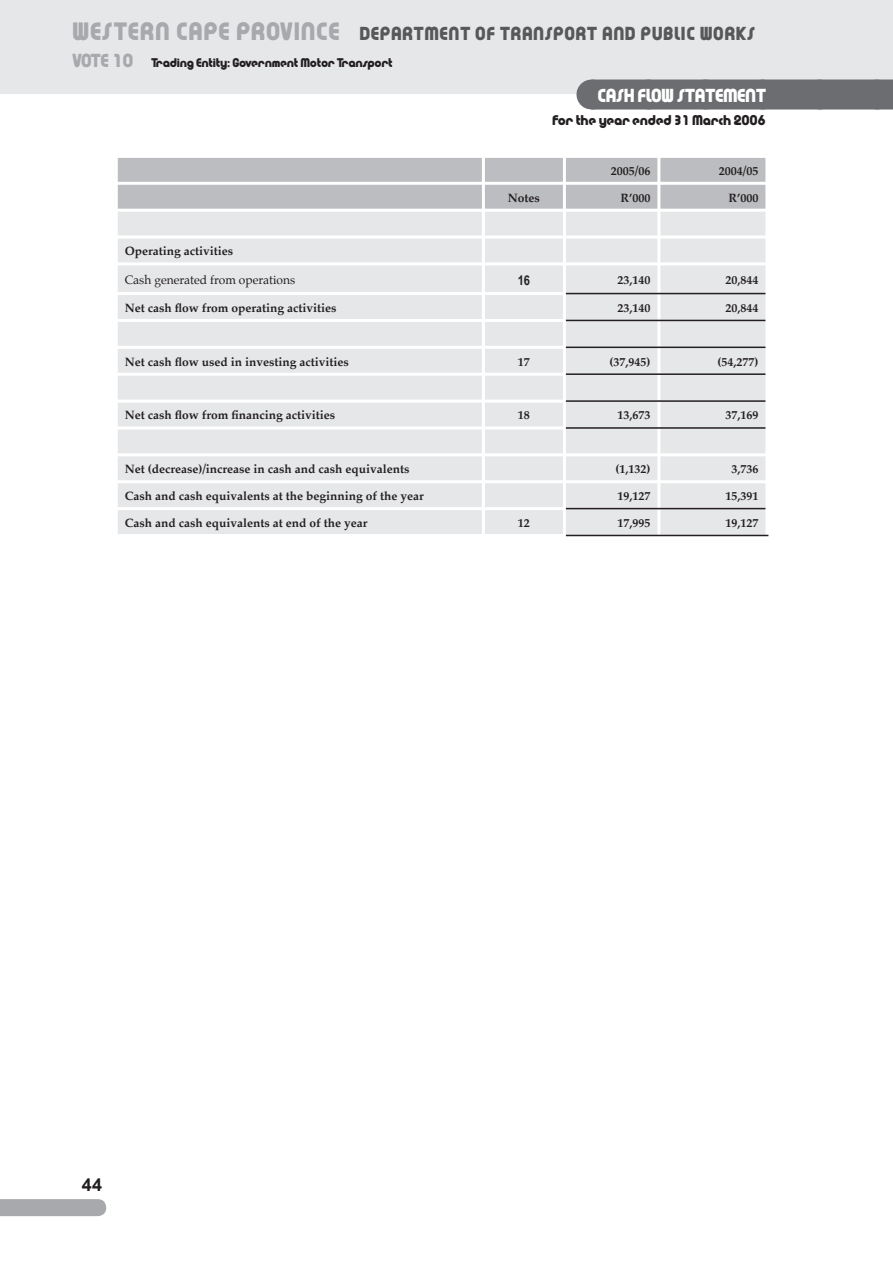
<style>
.page{position:relative;width:893px;height:1263px;background:#fff}
.page>*{position:absolute;margin:0;border:0;box-sizing:border-box;transform-origin:0 0}
.t1{font:18px "Puppet";letter-spacing:.05em;color:#57585a}
.t2{font:18px "Puppet";color:#fff}
.t3{font:700 18px "Arial";color:#231f20}
.t4{font:13.5px "Puppet";color:#231f20}
.t5{font:700 13.5px "Arial Narrow";color:#231f20}
.t6{font:700 12px "Palatino";color:#231f20}
.t7{font:12px "Puppet";color:#231f20}
.t8{font:12px "Palatino";color:#231f20}
.s1{font-size:24px;color:#a8a9ad}
.s2{font-size:18px;color:#a8a9ad}
</style>
<div class="page">
<svg style="left:0;top:1199px;width:106px;height:17px;background:#a9aaae"></svg>
<div style="left:0;top:0;width:893px;height:94px;background:#e6e7e9"></div>
<div style="left:118px;top:158px;width:647px;height:51px;background:#bcbdc0"></div>
<div style="left:118px;top:212px;width:647px;height:323px;background:#e6e7e9"></div>
<hr style="left:482px;top:158px;width:3px;height:24px;background:#fff">
<hr style="left:563px;top:158px;width:3px;height:24px;background:#fff">
<hr style="left:657px;top:158px;width:3px;height:24px;background:#fff">
<hr style="left:115px;top:182px;width:368px;height:3px;background:#fff">
<hr style="left:483px;top:182px;width:81px;height:3px;background:#fff">
<hr style="left:482px;top:185px;width:3px;height:24px;background:#fff">
<hr style="left:564px;top:182px;width:95px;height:3px;background:#fff">
<hr style="left:563px;top:185px;width:3px;height:24px;background:#fff">
<hr style="left:659px;top:182px;width:109px;height:3px;background:#fff">
<hr style="left:657px;top:185px;width:3px;height:24px;background:#fff">
<hr style="left:482px;top:212px;width:3px;height:24px;background:#fff">
<hr style="left:563px;top:212px;width:3px;height:24px;background:#fff">
<hr style="left:657px;top:212px;width:3px;height:24px;background:#fff">
<hr style="left:115px;top:236px;width:368px;height:3px;background:#fff">
<hr style="left:483px;top:236px;width:81px;height:3px;background:#fff">
<hr style="left:482px;top:239px;width:3px;height:23px;background:#fff">
<hr style="left:564px;top:236px;width:95px;height:3px;background:#fff">
<hr style="left:563px;top:239px;width:3px;height:23px;background:#fff">
<hr style="left:659px;top:236px;width:109px;height:3px;background:#fff">
<hr style="left:657px;top:239px;width:3px;height:23px;background:#fff">
<hr style="left:115px;top:262px;width:368px;height:3px;background:#fff">
<hr style="left:483px;top:262px;width:81px;height:3px;background:#fff">
<hr style="left:482px;top:265px;width:3px;height:27px;background:#fff">
<hr style="left:564px;top:262px;width:95px;height:3px;background:#fff">
<hr style="left:563px;top:265px;width:3px;height:27px;background:#fff">
<hr style="left:659px;top:262px;width:109px;height:3px;background:#fff">
<hr style="left:657px;top:265px;width:3px;height:28px;background:#fff">
<hr style="left:115px;top:292px;width:368px;height:3px;background:#fff">
<hr style="left:483px;top:292px;width:83px;height:3px;background:#fff">
<hr style="left:482px;top:295px;width:3px;height:24px;background:#fff">
<hr style="left:563px;top:295px;width:3px;height:24px;background:#fff">
<hr style="left:657px;top:294px;width:3px;height:26px;background:#fff">
<hr style="left:115px;top:319px;width:368px;height:3px;background:#fff">
<hr style="left:483px;top:319px;width:83px;height:3px;background:#fff">
<hr style="left:482px;top:322px;width:3px;height:24px;background:#fff">
<hr style="left:563px;top:322px;width:3px;height:24px;background:#fff">
<hr style="left:657px;top:321px;width:3px;height:26px;background:#fff">
<hr style="left:115px;top:346px;width:368px;height:3px;background:#fff">
<hr style="left:483px;top:346px;width:83px;height:3px;background:#fff">
<hr style="left:482px;top:349px;width:3px;height:24px;background:#fff">
<hr style="left:563px;top:349px;width:3px;height:24px;background:#fff">
<hr style="left:657px;top:348px;width:3px;height:25px;background:#fff">
<hr style="left:115px;top:373px;width:368px;height:3px;background:#fff">
<hr style="left:483px;top:373px;width:83px;height:3px;background:#fff">
<hr style="left:482px;top:376px;width:3px;height:24px;background:#fff">
<hr style="left:563px;top:376px;width:3px;height:24px;background:#fff">
<hr style="left:657px;top:375px;width:3px;height:25px;background:#fff">
<hr style="left:115px;top:400px;width:368px;height:3px;background:#fff">
<hr style="left:483px;top:400px;width:83px;height:3px;background:#fff">
<hr style="left:482px;top:403px;width:3px;height:23px;background:#fff">
<hr style="left:563px;top:403px;width:3px;height:23px;background:#fff">
<hr style="left:657px;top:402px;width:3px;height:25px;background:#fff">
<hr style="left:115px;top:426px;width:368px;height:3px;background:#fff">
<hr style="left:483px;top:426px;width:83px;height:3px;background:#fff">
<hr style="left:482px;top:429px;width:3px;height:24px;background:#fff">
<hr style="left:563px;top:429px;width:3px;height:24px;background:#fff">
<hr style="left:657px;top:429px;width:3px;height:24px;background:#fff">
<hr style="left:115px;top:453px;width:368px;height:3px;background:#fff">
<hr style="left:483px;top:453px;width:81px;height:3px;background:#fff">
<hr style="left:482px;top:456px;width:3px;height:24px;background:#fff">
<hr style="left:564px;top:453px;width:95px;height:3px;background:#fff">
<hr style="left:563px;top:456px;width:3px;height:24px;background:#fff">
<hr style="left:659px;top:453px;width:109px;height:3px;background:#fff">
<hr style="left:657px;top:456px;width:3px;height:24px;background:#fff">
<hr style="left:115px;top:480px;width:368px;height:3px;background:#fff">
<hr style="left:483px;top:480px;width:81px;height:3px;background:#fff">
<hr style="left:482px;top:483px;width:3px;height:24px;background:#fff">
<hr style="left:564px;top:480px;width:95px;height:3px;background:#fff">
<hr style="left:563px;top:483px;width:3px;height:24px;background:#fff">
<hr style="left:659px;top:480px;width:109px;height:3px;background:#fff">
<hr style="left:657px;top:483px;width:3px;height:25px;background:#fff">
<hr style="left:115px;top:507px;width:368px;height:3px;background:#fff">
<hr style="left:483px;top:507px;width:83px;height:3px;background:#fff">
<hr style="left:482px;top:510px;width:3px;height:24px;background:#fff">
<hr style="left:563px;top:510px;width:3px;height:24px;background:#fff">
<hr style="left:657px;top:509px;width:3px;height:26px;background:#fff">
<hr style="left:115px;top:534px;width:368px;height:3px;background:#fff">
<hr style="left:483px;top:534px;width:83px;height:3px;background:#fff">
<hr style="left:566px;top:293px;width:199px;height:1px;background:#231f20">
<hr style="left:566px;top:320px;width:199px;height:1px;background:#231f20">
<hr style="left:566px;top:347px;width:199px;height:1px;background:#231f20">
<hr style="left:566px;top:373px;width:199px;height:2px;background:#231f20">
<hr style="left:566px;top:400px;width:199px;height:2px;background:#231f20">
<hr style="left:566px;top:427px;width:199px;height:2px;background:#231f20">
<hr style="left:566px;top:508px;width:199px;height:1px;background:#231f20">
<hr style="left:566px;top:535px;width:93px;height:1px;background:#231f20">
<hr style="left:659px;top:535px;width:109px;height:1px;background:#231f20">
<div style="left:591px;top:80px;width:302px;height:30px;background:#6c6d70"></div>
<svg style="left:648px;top:109px;width:244px;height:1px"></svg>
<h1 class="t1" style="left:72px;top:27px;width:684px"><span class="s1">WESTERN CAPE PROVINCE</span> DEPARTMENT OF TRANSPORT AND PUBLIC WORKS</h1>
<p class="t7" style="left:72px;top:58px;width:322px"><span class="s2">VOTE 10</span> Trading Entity: Government Motor Transport</p>
<h1 class="t2" style="left:597px;top:89px;width:170px">CASH FLOW STATEMENT</h1>
<p class="t4" style="left:552px;top:115px;width:215px">for the year ended 31 March 2006</p>
<p class="t6" style="left:611px;top:165px;width:41px">2005/06</p>
<p class="t6" style="left:719px;top:165px;width:41px">2004/05</p>
<p class="t6" style="left:508px;top:192px;width:33px">Notes</p>
<p class="t6" style="left:620px;top:192px;width:31px">R’000</p>
<p class="t6" style="left:728px;top:192px;width:31px">R’000</p>
<p class="t6" style="left:125px;top:246px;width:110px">Operating activities</p>
<p class="t8" style="left:125px;top:274px;width:172px">Cash generated from operations</p>
<p class="t5" style="left:518px;top:272px;width:14px">16</p>
<p class="t6" style="left:617px;top:274px;width:34px">23,140</p>
<p class="t6" style="left:725px;top:274px;width:34px">20,844</p>
<p class="t6" style="left:125px;top:302px;width:213px">Net cash flow from operating activities</p>
<p class="t6" style="left:617px;top:302px;width:34px">23,140</p>
<p class="t6" style="left:725px;top:302px;width:34px">20,844</p>
<p class="t6" style="left:125px;top:356px;width:225px">Net cash flow used in investing activities</p>
<p class="t6" style="left:518px;top:356px;width:13px">17</p>
<p class="t6" style="left:609px;top:356px;width:42px">(37,945)</p>
<p class="t6" style="left:717px;top:356px;width:42px">(54,277)</p>
<p class="t6" style="left:125px;top:410px;width:212px">Net cash flow from financing activities</p>
<p class="t6" style="left:518px;top:410px;width:13px">18</p>
<p class="t6" style="left:617px;top:410px;width:34px">13,673</p>
<p class="t6" style="left:725px;top:410px;width:34px">37,169</p>
<p class="t6" style="left:125px;top:463px;width:286px">Net (decrease)/increase in cash and cash equivalents</p>
<p class="t6" style="left:615px;top:463px;width:36px">(1,132)</p>
<p class="t6" style="left:731px;top:463px;width:28px">3,736</p>
<p class="t6" style="left:125px;top:490px;width:300px">Cash and cash equivalents at the beginning of the year</p>
<p class="t6" style="left:617px;top:490px;width:34px">19,127</p>
<p class="t6" style="left:725px;top:490px;width:34px">15,391</p>
<p class="t6" style="left:125px;top:517px;width:244px">Cash and cash equivalents at end of the year</p>
<p class="t6" style="left:518px;top:517px;width:13px">12</p>
<p class="t6" style="left:617px;top:517px;width:34px">17,995</p>
<p class="t6" style="left:725px;top:517px;width:34px">19,127</p>
<h1 class="t3" style="left:82px;top:1174px;width:22px">44</h1>
</div>
